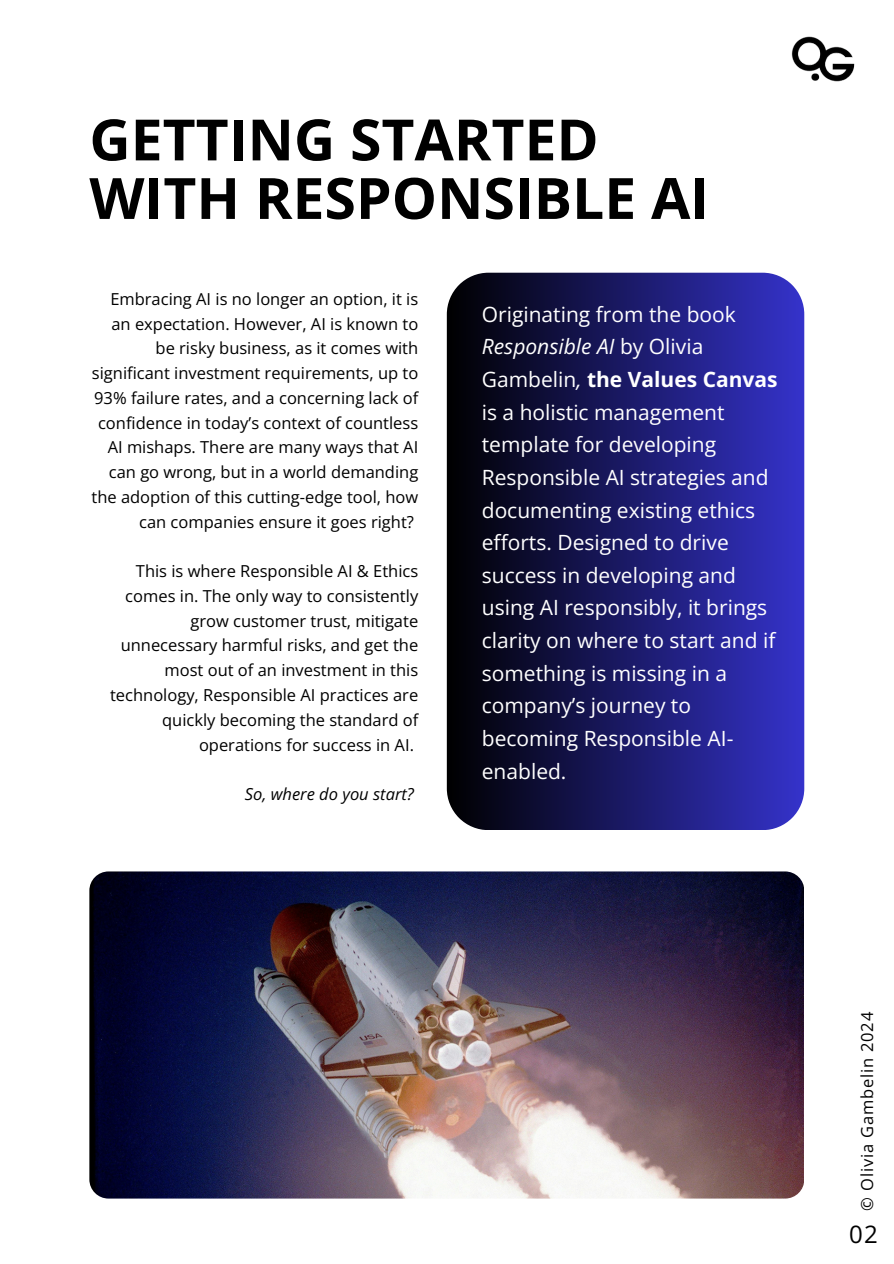
<style>
.page{position:relative;width:894px;height:1264px;background:#fff}
.page>*{position:absolute;margin:0;border:0;box-sizing:border-box;transform-origin:0 0}
.t1{font:700 57px/58.5px "Open Sans";color:#000}
.t2{font:24px "Open Sans";color:#000}
.t3{font:21px/32.7px "Open Sans";color:#fff}
.t4{font:16.5px/24.8px "Open Sans";color:#000;text-align:right}
.t5{font:italic 16.5px "Open Sans";color:#000}
.t6{font:16.5px "Open Sans";letter-spacing:.05em;color:#000}
.s1{font-style:italic}
.s2{font-weight:700}
</style>
<div class="page">
<img style="left:89px;top:871px;width:714px;height:327px;border-radius:19px">
<svg style="left:446px;top:273px;width:358px;height:556px;background:#1c1b66"></svg>
<img style="left:791px;top:36px;width:64px;height:46px">
<p class="t1" style="left:89px;top:109px;width:621px">GETTING STARTED<br>WITH RESPONSIBLE AI</p>
<p class="t4" style="left:91px;top:286px;width:328px">Embracing AI is no longer an option, it is an expectation. However, AI is known to be risky business, as it comes with significant investment requirements, up to 93% failure rates, and a concerning lack of confidence in today’s context of countless AI mishaps. There are many ways that AI can go wrong, but in a world demanding the adoption of this cutting-edge tool, how can companies ensure it goes right?</p>
<p class="t4" style="left:110px;top:558px;width:309px">This is where Responsible AI &amp; Ethics comes in. The only way to consistently grow customer trust, mitigate unnecessary harmful risks, and get the most out of an investment in this technology, Responsible AI practices are quickly becoming the standard of operations for success in AI.</p>
<h2 class="t5" style="left:245px;top:782px;width:171px">So, where do you start?</h2>
<p class="t3" style="left:481px;top:297px;width:297px">Originating from the book<br><span class="s1">Responsible AI</span> by Olivia<br>Gambelin<span class="s1">,</span> <span class="s2">the Values Canvas </span>is a holistic management template for developing<br>Responsible AI strategies and documenting existing ethics efforts. Designed to drive success in developing and using AI responsibly, it brings clarity on where to start and if something is missing in a company’s journey to becoming Responsible AI&shy;enabled.</p>
<p class="t6" style="left:855px;top:1210px;width:200px;rotate:-90deg">© Olivia Gambelin 2024</p>
<p class="t2" style="left:848px;top:1217px;width:30px">02</p>
</div>
